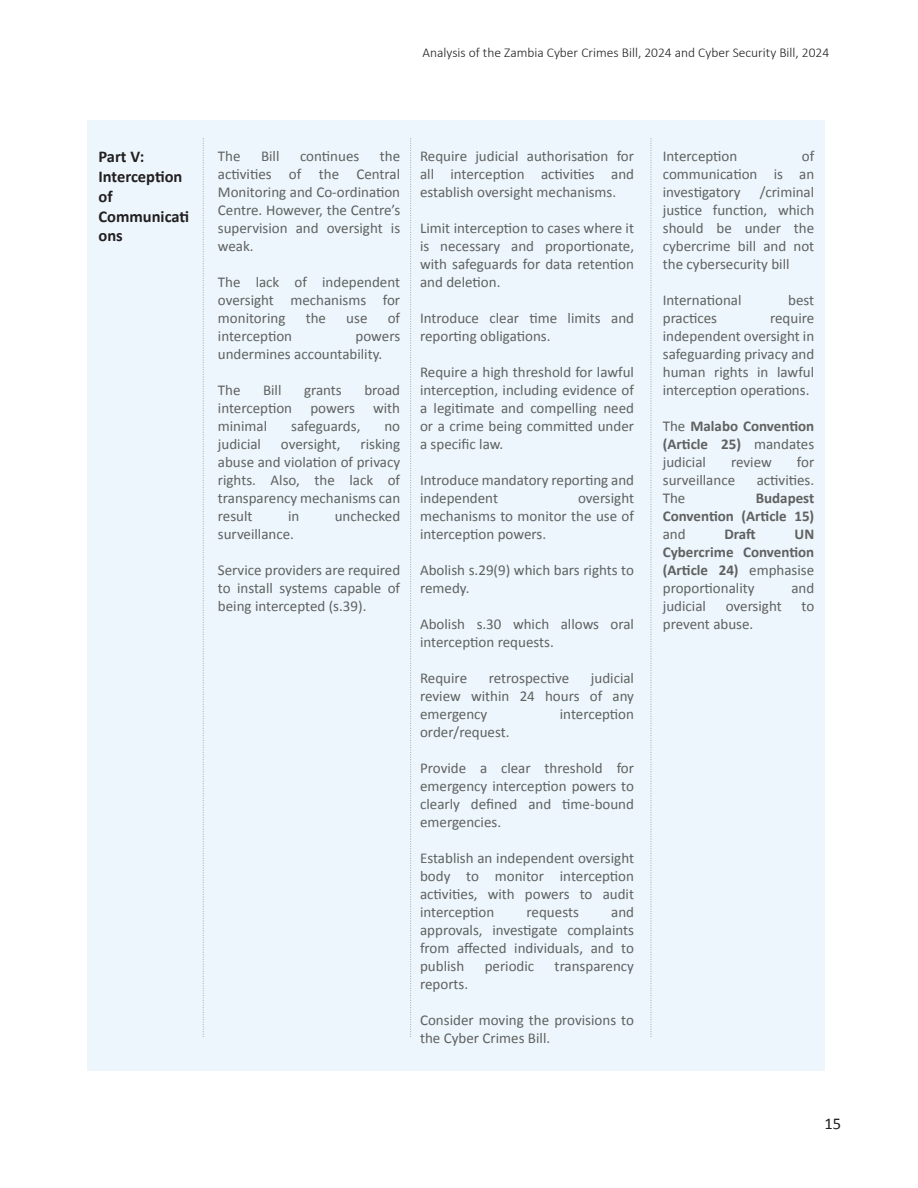
<style>
.page{position:relative;width:918px;height:1188px;background:#fff}
.page>*{position:absolute;margin:0;border:0;box-sizing:border-box;transform-origin:0 0}
.t1{font:700 16.5px/19.8px "Calibri";color:#231f20}
.t2{font:16.5px "Calibri";color:#231f20}
.t3{font:15px/18px "Calibri";color:#606160;text-align:justify}
.t4{font:700 15px/18px "Calibri";color:#606160;text-align:justify}
.t5{font:300 13.5px "Calibri";color:#231f20}
.s1{font-weight:400}
</style>
<div class="page">
<div style="left:87px;top:121px;width:737px;height:950px;background:#ecf6fc"></div>
<svg style="left:203px;top:138px;width:1px;height:899px"></svg>
<svg style="left:410px;top:138px;width:1px;height:899px"></svg>
<svg style="left:650px;top:138px;width:2px;height:899px"></svg>
<p class="t5" style="left:423px;top:44px;width:408px">Analysis of the Zambia Cyber Crimes Bill, 2024 and Cyber Security Bill, 2024</p>
<p class="t1" style="left:98px;top:146px;width:92px">Part V:<br>Interception of<br>Communicati ons</p>
<p class="t3" style="left:218px;top:147px;width:24px">The</p>
<p class="t3" style="left:261px;top:147px;width:20px">Bill</p>
<p class="t3" style="left:300px;top:147px;width:61px">continues</p>
<p class="t3" style="left:218px;top:147px;width:184px;text-indent:162px">the activities of the Central Monitoring and Co-ordination Centre. However, the Centre’s supervision and oversight is weak.</p>
<p class="t3" style="left:218px;top:273px;width:184px">The lack of independent oversight mechanisms for monitoring</p>
<p class="t3" style="left:306px;top:309px;width:22px">the</p>
<p class="t3" style="left:346px;top:309px;width:23px">use</p>
<p class="t3" style="left:388px;top:309px;width:14px">of</p>
<p class="t3" style="left:218px;top:327px;width:76px">interception</p>
<p class="t3" style="left:218px;top:327px;width:184px;text-indent:138px">powers undermines accountability.</p>
<p class="t3" style="left:218px;top:381px;width:24px">The</p>
<p class="t3" style="left:263px;top:381px;width:20px">Bill</p>
<p class="t3" style="left:304px;top:381px;width:39px">grants</p>
<p class="t3" style="left:218px;top:381px;width:184px;text-indent:146px">broad interception powers with minimal</p>
<p class="t3" style="left:291px;top:417px;width:71px">safeguards,</p>
<p class="t3" style="left:384px;top:417px;width:17px">no</p>
<p class="t3" style="left:218px;top:435px;width:45px">judicial</p>
<p class="t3" style="left:281px;top:435px;width:61px">oversight,</p>
<p class="t3" style="left:218px;top:435px;width:184px;text-indent:143px">risking abuse and violation of privacy rights. Also, the lack of transparency mechanisms can result</p>
<p class="t3" style="left:288px;top:507px;width:13px">in</p>
<p class="t3" style="left:335px;top:507px;width:67px">unchecked</p>
<p class="t3" style="left:218px;top:525px;width:78px">surveillance.</p>
<p class="t3" style="left:218px;top:561px;width:184px">Service providers are required to install systems capable of being intercepted (s.39).</p>
<p class="t3" style="left:420px;top:147px;width:216px">Require judicial authorisation for all interception activities and establish oversight mechanisms.</p>
<p class="t3" style="left:420px;top:219px;width:216px">Limit interception to cases where it is necessary and proportionate, with safeguards for data retention and deletion.</p>
<p class="t3" style="left:420px;top:309px;width:216px">Introduce clear time limits and reporting obligations.</p>
<p class="t3" style="left:420px;top:363px;width:216px">Require a high threshold for lawful interception, including evidence of a legitimate and compelling need or a crime being committed under a specific law.</p>
<p class="t3" style="left:420px;top:471px;width:216px">Introduce mandatory reporting and independent</p>
<p class="t3" style="left:420px;top:489px;width:216px;text-indent:158px">oversight mechanisms to monitor the use of interception powers.</p>
<p class="t3" style="left:420px;top:561px;width:216px">Abolish s.29(9) which bars rights to remedy.</p>
<p class="t3" style="left:420px;top:615px;width:216px">Abolish s.30 which allows oral interception requests.</p>
<p class="t3" style="left:420px;top:669px;width:49px">Require</p>
<p class="t3" style="left:489px;top:669px;width:82px">retrospective</p>
<p class="t3" style="left:420px;top:669px;width:216px;text-indent:171px">judicial review within 24 hours of any emergency</p>
<p class="t3" style="left:560px;top:705px;width:76px">interception</p>
<p class="t3" style="left:420px;top:723px;width:91px">order/request.</p>
<p class="t3" style="left:420px;top:759px;width:216px">Provide a clear threshold for emergency interception powers to clearly defined and time-bound emergencies.</p>
<p class="t3" style="left:420px;top:849px;width:216px">Establish an independent oversight body to monitor interception activities, with powers to audit interception</p>
<p class="t3" style="left:420px;top:903px;width:216px;text-indent:191px">and approvals, investigate complaints from affected individuals, and to publish</p>
<p class="t3" style="left:527px;top:903px;width:54px">requests</p>
<p class="t3" style="left:485px;top:957px;width:51px">periodic</p>
<p class="t3" style="left:555px;top:957px;width:81px">transparency</p>
<p class="t3" style="left:420px;top:975px;width:50px">reports.</p>
<p class="t3" style="left:420px;top:1011px;width:216px">Consider moving the provisions to the Cyber Crimes Bill.</p>
<p class="t3" style="left:663px;top:147px;width:153px;text-indent:139px">of communication is an investigatory</p>
<p class="t3" style="left:663px;top:147px;width:76px">Interception</p>
<p class="t3" style="left:663px;top:183px;width:153px;text-indent:97px">/criminal justice function, which should be under the cybercrime bill and not the cybersecurity bill</p>
<p class="t3" style="left:663px;top:291px;width:80px">International</p>
<p class="t3" style="left:788px;top:291px;width:28px">best</p>
<p class="t3" style="left:663px;top:309px;width:56px">practices</p>
<p class="t3" style="left:663px;top:309px;width:153px;text-indent:107px">require independent oversight in safeguarding privacy and human rights in lawful interception operations.</p>
<p class="t4" style="left:663px;top:417px;width:153px"><span class="s1">The</span> Malabo Convention (Article 25) <span class="s1">mandates judicial</span></p>
<p class="t3" style="left:731px;top:453px;width:42px">review</p>
<p class="t3" style="left:797px;top:453px;width:19px">for</p>
<p class="t3" style="left:663px;top:471px;width:74px">surveillance</p>
<p class="t3" style="left:757px;top:471px;width:59px">activities.</p>
<p class="t3" style="left:663px;top:489px;width:24px">The</p>
<p class="t4" style="left:663px;top:489px;width:153px;text-align:right">Budapest<br>Convention (Article 15)</p>
<p class="t3" style="left:663px;top:525px;width:24px">and</p>
<p class="t4" style="left:725px;top:525px;width:33px">Draft</p>
<p class="t4" style="left:663px;top:525px;width:153px;text-indent:132px">UN Cybercrime Convention (Article 24) <span class="s1">emphasise proportionality</span></p>
<p class="t3" style="left:791px;top:579px;width:24px">and</p>
<p class="t3" style="left:663px;top:597px;width:45px">judicial</p>
<p class="t3" style="left:726px;top:597px;width:58px">oversight</p>
<p class="t3" style="left:801px;top:597px;width:14px">to</p>
<p class="t3" style="left:663px;top:615px;width:92px">prevent abuse.</p>
<p class="t2" style="left:824px;top:1112px;width:18px">15</p>
</div>
